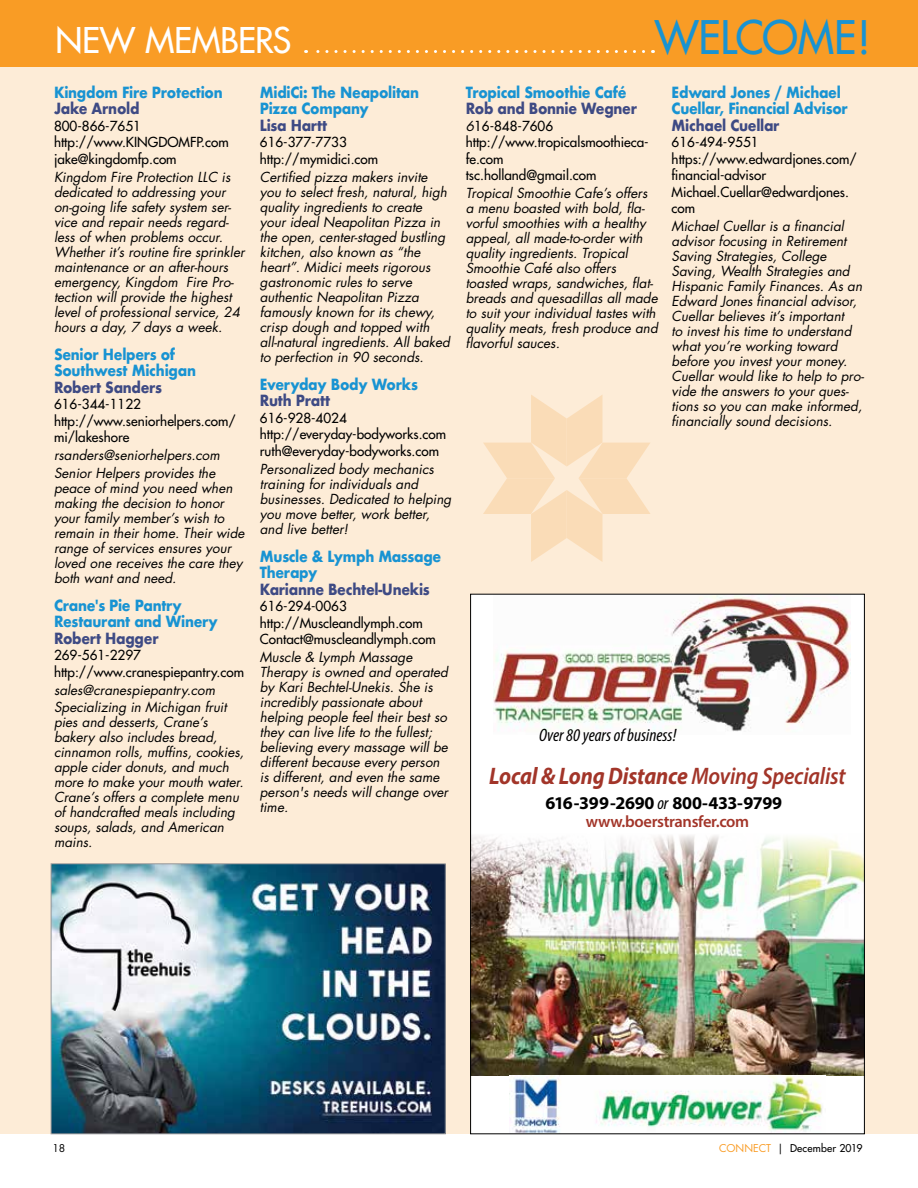
<style>
.page{position:relative;width:918px;height:1188px;background:#fff}
.page>*{position:absolute;margin:0;border:0;box-sizing:border-box;transform-origin:0 0}
.t1{font:45px "Futura";letter-spacing:-.005em;color:#1893d2;scale:.95 1}
.t2{font:34.5px "Futura";letter-spacing:-.015em;color:#fff}
.t3{font:italic 700 24px "Myriad Pro";letter-spacing:-.01em;color:#a23529;scale:.9 1}
.t4{font:700 18px "Myriad Pro";letter-spacing:-.02em;color:#000}
.t5{font:italic condensed 18px "Myriad Pro";color:#000}
.t6{font:600 16.5px "Myriad Pro";letter-spacing:-.02em;color:#a23529}
.t7{font:700 15px/16.5px "Futura";letter-spacing:-.02em;color:#1893d2;scale:.9 1}
.t8{font:700 15px "Futura";letter-spacing:-.02em;color:#3e4a84;scale:.9 1}
.t9{font:italic 13.5px/15px "Futura";color:#000}
.t10{font:13.5px/16.5px "Futura";color:#000}
.t11{font:10.5px "Futura";letter-spacing:.02em;color:#000}
.t12{font:10.5px "Futura";color:#000}
.s1{font-style:italic}
.s2{font-weight:600}
.s3{font-weight:400;font-style:italic;font-stretch:condensed}
.s4{color:#f99c25}
.s5{font-style:inherit}
</style>
<div class="page">
<div style="left:0;top:63px;width:918px;height:1071px;background:#fdecd7"></div>
<div style="left:0;top:0;width:918px;height:66px;background:#f99c25"></div>
<svg style="left:306px;top:50px;width:338px;height:3px"></svg>
<svg style="left:483px;top:395px;width:167px;height:167px"></svg>
<img style="left:53px;top:866px;width:391px;height:266px">
<div style="left:51px;top:864px;width:395px;height:270px;border:1px solid #939598"></div>
<div style="left:471px;top:594px;width:393px;height:540px;background:#fff"></div>
<img style="left:472px;top:835px;width:391px;height:240px">
<img style="left:493px;top:596px;width:358px;height:136px">
<img style="left:510px;top:1076px;width:312px;height:56px">
<h2 class="t2" style="left:56px;top:18px;width:237px">NEW MEMBERS</h2>
<p class="t7" style="left:54px;top:84px;width:189px">Kingdom Fire Protection</p>
<p class="t8" style="left:54px;top:98px;width:97px">Jake Arnold</p>
<p class="t10" style="left:54px;top:118px;width:176px">800-866-7651 http://www.KINGDOMFP.com jake@kingdomfp.com</p>
<p class="t9" style="left:54px;top:169px;width:192px">Kingdom Fire Protection LLC is dedicated to addressing your on-going life safety system ser&shy;vice and repair needs regard&shy;less of when problems occur.<br>Whether it’s routine fire sprinkler maintenance or an after-hours emergency, Kingdom Fire Pro&shy;tection will provide the highest level of professional service, 24 hours a day, 7 days a week.</p>
<p class="t7" style="left:54px;top:346px;width:159px">Senior Helpers of<br>Southwest Michigan</p>
<p class="t8" style="left:54px;top:376px;width:122px">Robert Sanders</p>
<p class="t10" style="left:54px;top:396px;width:183px">616-344-1122 http://www.seniorhelpers.com/ mi/lakeshore</p>
<p class="t9" style="left:54px;top:446px;width:167px;line-height:17.7px">rsanders@seniorhelpers.com<br>Senior Helpers provides the</p>
<p class="t9" style="left:54px;top:480px;width:192px">peace of mind you need when making the decision to honor your family member’s wish to remain in their home. Their wide range of services ensures your loved one receives the care they both want and need.</p>
<p class="t7" style="left:54px;top:597px;width:184px">Crane's Pie Pantry<br>Restaurant and Winery</p>
<p class="t8" style="left:54px;top:627px;width:118px">Robert Hagger</p>
<p class="t10" style="left:54px;top:647px;width:192px">269-561-2297 http://www.cranespiepantry.com</p>
<p class="t9" style="left:54px;top:681px;width:174px;line-height:17.7px">sales@cranespiepantry.com<br>Specializing in Michigan fruit</p>
<p class="t9" style="left:54px;top:715px;width:192px">pies and desserts, Crane’s bakery also includes bread, cinnamon rolls, muffins, cookies, apple cider donuts, and much more to make your mouth water.<br>Crane’s offers a complete menu of handcrafted meals including soups, salads, and American mains.</p>
<p class="t7" style="left:260px;top:84px;width:178px">MidiCi: The Neapolitan<br>Pizza Company</p>
<p class="t8" style="left:260px;top:114px;width:76px">Lisa Hartt</p>
<p class="t10" style="left:260px;top:134px;width:120px">616-377-7733 http://mymidici.com</p>
<p class="t9" style="left:260px;top:169px;width:192px">Certified pizza makers invite you to select fresh, natural, high quality ingredients to create your ideal Neapolitan Pizza in the open, center-staged bustling kitchen, also known as “the heart”. Midici meets rigorous gastronomic rules to serve authentic Neapolitan Pizza famously known for its chewy, crisp dough and topped with all-natural ingredients. All baked to perfection in 90 seconds.</p>
<p class="t7" style="left:260px;top:376px;width:177px">Everyday Body Works</p>
<p class="t8" style="left:260px;top:390px;width:80px">Ruth Pratt</p>
<p class="t10" style="left:260px;top:410px;width:188px">616-928-4024 http://everyday-bodyworks.com ruth@everyday-bodyworks.com</p>
<p class="t9" style="left:260px;top:461px;width:193px">Personalized body mechanics training for individuals and businesses. Dedicated to helping you move better, work better, and live better!</p>
<p class="t7" style="left:260px;top:548px;width:203px">Muscle &amp; Lymph Massage<br>Therapy</p>
<p class="t8" style="left:260px;top:578px;width:190px">Karianne Bechtel-Unekis</p>
<p class="t10" style="left:260px;top:598px;width:178px">616-294-0063 http://Muscleandlymph.com<br>Contact@muscleandlymph.com</p>
<p class="t9" style="left:260px;top:650px;width:190px">Muscle &amp; Lymph Massage<br>Therapy is owned and operated by Kari Bechtel-Unekis. She is incredibly passionate about helping people feel their best so they can live life to the fullest; believing every massage will be different because every person is different, and even the same person's needs will change over time.</p>
<h1 class="t1" style="left:655px;top:9px;width:229px">WELCOME!</h1>
<p class="t7" style="left:466px;top:84px;width:180px">Tropical Smoothie Café</p>
<p class="t8" style="left:466px;top:98px;width:192px">Rob and Bonnie Wegner</p>
<p class="t10" style="left:466px;top:118px;width:185px"><span class="s1">6</span>16-848-7606 http://www.tropicalsmoothieca&shy;fe.com<br>tsc.holland@gmail.com</p>
<p class="t9" style="left:466px;top:186px;width:194px">Tropical Smoothie Cafe’s offers a menu boasted with bold, fla&shy;vorful smoothies with a healthy appeal, all made-to-order with quality ingredients. Tropical<br>Smoothie Café also offers toasted wraps, sandwiches, flat&shy;breads and quesadillas all made to suit your individual tastes with quality meats, fresh produce and flavorful sauces.</p>
<p class="t7" style="left:672px;top:84px;width:197px">Edward Jones / Michael<br>Cuellar, Financial Advisor</p>
<p class="t8" style="left:672px;top:114px;width:121px">Michael Cuellar</p>
<p class="t10" style="left:672px;top:134px;width:187px">616-494-9551 https://www.edwardjones.com/ financial-advisor<br>Michael.Cuellar@edwardjones. com</p>
<p class="t9" style="left:672px;top:219px;width:194px">Michael Cuellar is a financial advisor focusing in Retirement<br>Saving Strategies, College<br>Saving, Wealth Strategies and<br>Hispanic Family Finances. As an<br>Edward Jones financial advisor,<br>Cuellar believes it’s important<br>to invest his time to understand what you’re working toward before you invest your money.<br>Cuellar would like to help to pro&shy;vide the answers to your ques&shy;tions so you can make informed, financially sound decisions.</p>
<h3 class="t5" style="left:539px;top:724px;width:139px">Over 80 years of business!</h3>
<h3 class="t3" style="left:489px;top:761px;width:398px">Local &amp; Long Distance <span class="s2">Moving Specialist</span></h3>
<h3 class="t4" style="left:546px;top:791px;width:238px">616-399-2690 <span class="s3">or</span> 800-433-9799</h3>
<p class="t6" style="left:586px;top:811px;width:165px">www.boerstransfer.com</p>
<p class="t12" style="left:52px;top:1142px;width:14px">18</p>
<p class="t11" style="left:719px;top:1142px;width:145px"><span class="s4">CONNECT</span> <span class="s5">|</span> December 2019</p>
</div>
